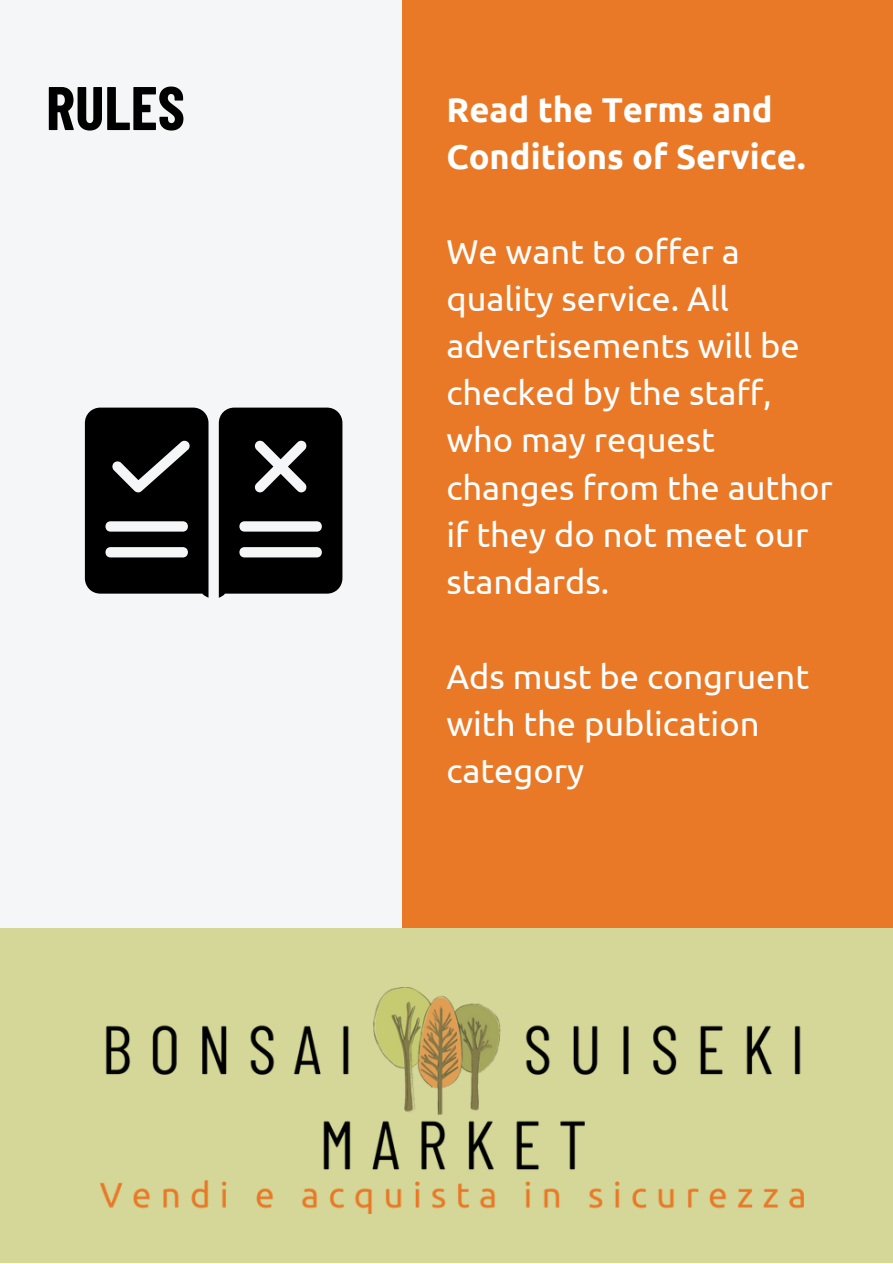
<style>
.page{position:relative;width:893px;height:1264px;background:#fff}
.page>*{position:absolute;margin:0;border:0;box-sizing:border-box;transform-origin:0 0}
.t1{font:700 61.5px "Barlow Condensed";color:#000}
.t2{font:34.5px/47.2px "Ubuntu";color:#fff}
.t3{font:700 34.5px/47.2px "Ubuntu";color:#fff}
</style>
<div class="page">
<div style="left:0;top:0;width:892px;height:1262px;background:#f5f6f7"></div>
<div style="left:402px;top:0;width:490px;height:928px;background:#e97926"></div>
<div style="left:0;top:928px;width:892px;height:334px;background:#d4d798"></div>
<img style="left:100px;top:987px;width:703px;height:226px">
<svg style="left:85px;top:407px;width:257px;height:190px;fill:#000"></svg>
<h1 class="t1" style="left:46px;top:68px;width:140px">RULES</h1>
<p class="t3" style="left:446px;top:85px;width:360px">Read the Terms and<br>Conditions of Service.</p>
<p class="t2" style="left:446px;top:227px;width:388px">We want to offer a quality service. All advertisements will be checked by the staff, who may request changes from the author if they do not meet our standards.</p>
<p class="t2" style="left:446px;top:652px;width:364px">Ads must be congruent with the publication category</p>
</div>
